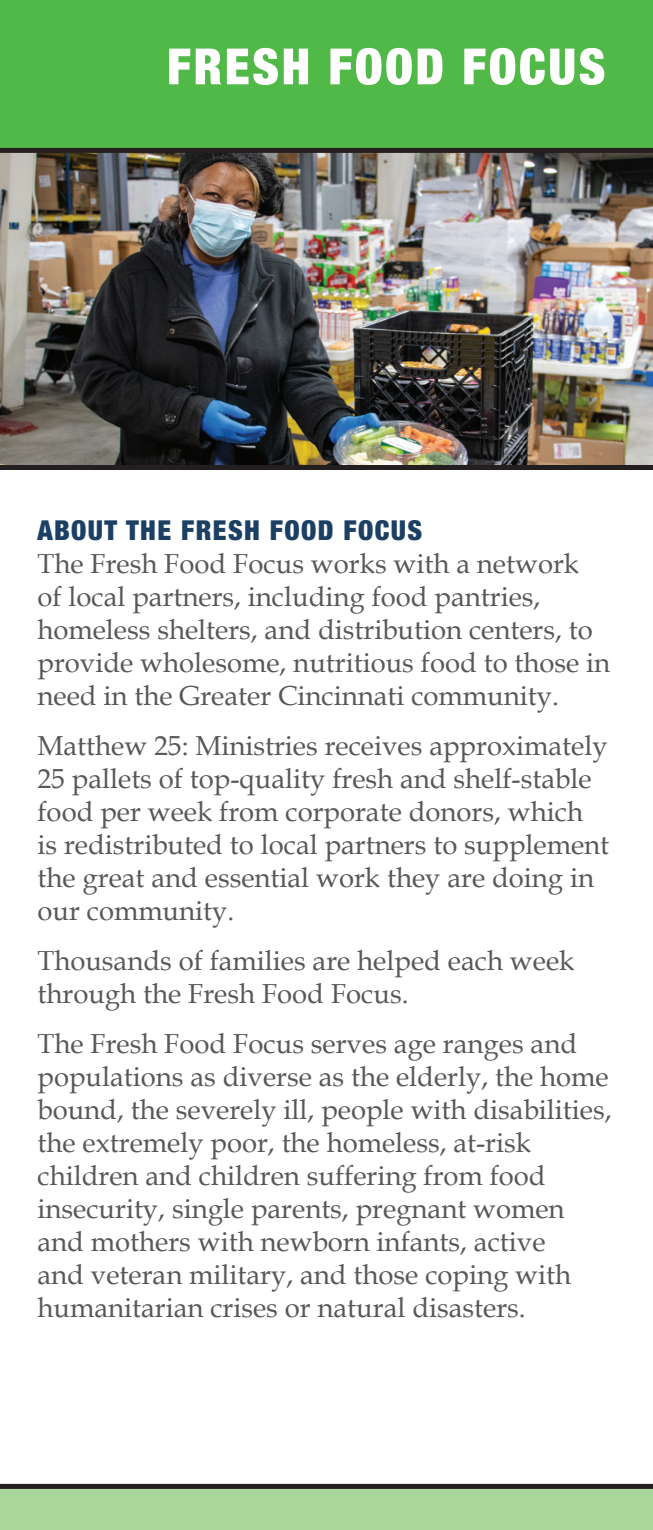
<style>
.page{position:relative;width:653px;height:1530px;background:#fff}
.page>*{position:absolute;margin:0;border:0;box-sizing:border-box;transform-origin:0 0}
.t1{font:900 condensed 50px "Helvetica Neue LT Std";letter-spacing:.05em;color:#fff}
.t2{font:27.5px/33px "Book Antiqua";color:#57585a}
.t3{font:900 condensed 27.5px "Helvetica Neue LT Std";letter-spacing:.05em;color:#1b4064}
</style>
<div class="page">
<div style="left:0;top:0;width:653px;height:158px;background:#51b948"></div>
<div style="left:0;top:1488px;width:653px;height:42px;background:#abd69b"></div>
<div style="left:0;top:1484px;width:653px;height:5px;background:#231f20"></div>
<img style="left:0;top:153px;width:653px;height:312px">
<div style="left:0;top:148px;width:653px;height:5px;background:#231f20"></div>
<div style="left:0;top:465px;width:653px;height:5px;background:#231f20"></div>
<h1 class="t1" style="left:167px;top:36px;width:440px">FRESH FOOD FOCUS</h1>
<p class="t3" style="left:38px;top:513px;width:386px">ABOUT THE FRESH FOOD FOCUS</p>
<p class="t2" style="left:38px;top:547px;width:574px">The Fresh Food Focus works with a network<br>of local partners, including food pantries, homeless shelters, and distribution centers, to provide wholesome, nutritious food to those in need in the Greater Cincinnati community.</p>
<p class="t2" style="left:38px;top:729px;width:573px">Matthew 25: Ministries receives approximately 25 pallets of top-quality fresh and shelf-stable food per week from corporate donors, which is redistributed to local partners to supplement the great and essential work they are doing in our community.</p>
<p class="t2" style="left:38px;top:944px;width:538px">Thousands of families are helped each week through the Fresh Food Focus.</p>
<p class="t2" style="left:38px;top:1027px;width:576px">The Fresh Food Focus serves age ranges and populations as diverse as the elderly, the home bound, the severely ill, people with disabilities, the extremely poor, the homeless, at-risk children and children suffering from food insecurity, single parents, pregnant women and mothers with newborn infants, active<br>and veteran military, and those coping with humanitarian crises or natural disasters.</p>
</div>
